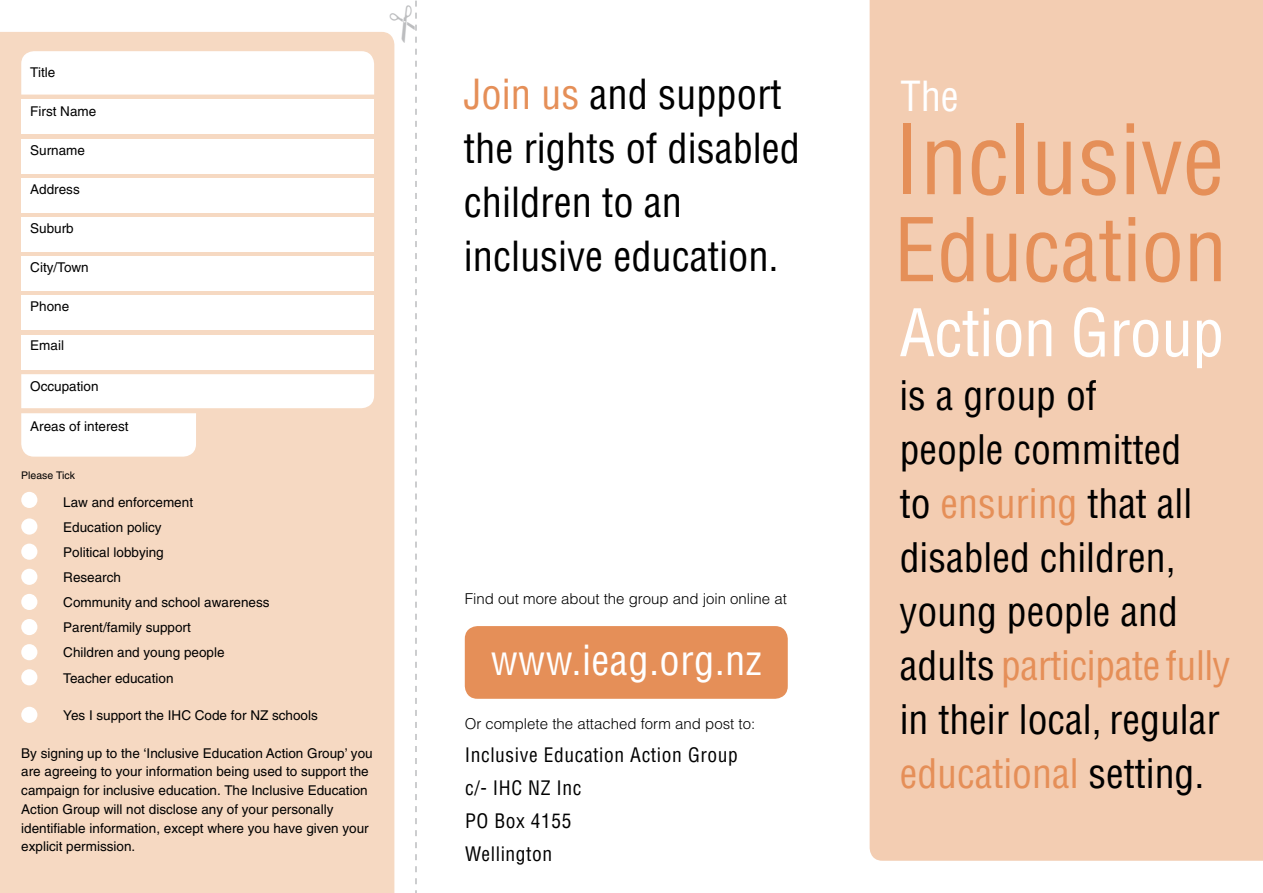
<style>
.page{position:relative;width:1263px;height:893px;background:#fff}
.page>*{position:absolute;margin:0;border:0;box-sizing:border-box;transform-origin:0 0}
.t1{font:condensed 94.5px "Helvetica";color:#e58f58}
.t2{font:condensed 85.5px "Helvetica";color:#e58f58}
.t3{font:condensed 63.9px "Helvetica";letter-spacing:-.01em;color:#fff}
.t4{font:condensed 40.5px/54px "Helvetica";color:#000}
.t5{font:condensed 40.5px "Helvetica";letter-spacing:.01em;color:#fff}
.t6{font:condensed 39.75px/54px "Helvetica";color:#000}
.t7{font:condensed 19.5px/33px "Helvetica";letter-spacing:.03em;color:#000}
.t8{font:300 15px "Helvetica";color:#000}
.t9{font:13.5px/25.2px "Helvetica";color:#000}
.t10{font:10.5px "Helvetica";color:#000}
.s1{color:#e58f58}
</style>
<div class="page">
<div style="left:870px;top:0;width:393px;height:861px;background:#f3cdb2"></div>
<div style="left:0;top:32px;width:390px;height:861px;background:#f6d9c2"></div>
<svg style="left:21px;top:51px;width:353px;height:44px"></svg>
<div style="left:21px;top:100px;width:353px;height:34px;background:#fff"></div>
<div style="left:21px;top:139px;width:353px;height:34px;background:#fff"></div>
<div style="left:21px;top:178px;width:353px;height:34px;background:#fff"></div>
<div style="left:21px;top:217px;width:353px;height:34px;background:#fff"></div>
<div style="left:21px;top:257px;width:353px;height:34px;background:#fff"></div>
<div style="left:21px;top:296px;width:353px;height:34px;background:#fff"></div>
<div style="left:21px;top:335px;width:353px;height:34px;background:#fff"></div>
<svg style="left:21px;top:374px;width:353px;height:83px"></svg>
<div style="left:21px;top:492px;width:16px;height:16px;background:#fff;border-radius:50%"></div>
<div style="left:21px;top:518px;width:16px;height:17px;background:#fff;border-radius:50%"></div>
<div style="left:21px;top:544px;width:16px;height:16px;background:#fff;border-radius:50%"></div>
<div style="left:21px;top:569px;width:16px;height:16px;background:#fff;border-radius:50%"></div>
<div style="left:21px;top:594px;width:16px;height:16px;background:#fff;border-radius:50%"></div>
<div style="left:21px;top:619px;width:16px;height:16px;background:#fff;border-radius:50%"></div>
<div style="left:21px;top:644px;width:16px;height:16px;background:#fff;border-radius:50%"></div>
<div style="left:21px;top:669px;width:16px;height:16px;background:#fff;border-radius:50%"></div>
<div style="left:21px;top:707px;width:16px;height:16px;background:#fff;border-radius:50%"></div>
<div style="left:465px;top:626px;width:323px;height:73px;background:#e58f58;border-radius:13px"></div>
<svg style="left:390px;top:0;width:27px;height:893px"></svg>
<p class="t9" style="left:30px;top:60px;width:27px">Title</p>
<p class="t9" style="left:30px;top:99px;width:68px">First Name</p>
<p class="t9" style="left:30px;top:138px;width:56px">Surname</p>
<p class="t9" style="left:30px;top:177px;width:51px">Address</p>
<p class="t9" style="left:30px;top:216px;width:45px">Suburb</p>
<p class="t9" style="left:30px;top:255px;width:60px">City/Town</p>
<p class="t9" style="left:30px;top:294px;width:41px">Phone</p>
<p class="t9" style="left:30px;top:333px;width:35px">Email</p>
<p class="t9" style="left:30px;top:374px;width:70px">Occupation</p>
<p class="t9" style="left:30px;top:414px;width:100px">Areas of interest</p>
<p class="t10" style="left:21px;top:469px;width:55px">Please Tick</p>
<p class="t9" style="left:63px;top:489px;width:208px">Law and enforcement<br>Education policy<br>Political lobbying<br>Research<br>Community and school awareness<br>Parent/family support<br>Children and young people<br>Teacher education</p>
<p class="t9" style="left:63px;top:703px;width:256px">Yes I support the IHC Code for NZ schools</p>
<p class="t9" style="left:21px;top:743px;width:353px;line-height:18.8px">By signing up to the ‘Inclusive Education Action Group’ you are agreeing to your information being used to support the campaign for inclusive education. The Inclusive Education Action Group will not disclose any of your personally identifiable information, except where you have given your explicit permission.</p>
<h3 class="t4" style="left:463px;top:66px;width:338px"><span class="s1">Join us</span> and support the rights of disabled children to an inclusive education.</h3>
<p class="t8" style="left:465px;top:589px;width:324px">Find out more about the group and join online at</p>
<h3 class="t5" style="left:491px;top:635px;width:272px">www.ieag.org.nz</h3>
<p class="t8" style="left:465px;top:714px;width:292px">Or complete the attached form and post to:</p>
<h3 class="t7" style="left:465px;top:738px;width:275px">Inclusive Education Action Group c/- IHC NZ Inc<br>PO Box 4155<br>Wellington</h3>
<h3 class="t5" style="left:900px;top:71px;width:60px">The</h3>
<h1 class="t1" style="left:894px;top:101px;width:332px">Inclusive</h1>
<h2 class="t2" style="left:894px;top:197px;width:334px">Education</h2>
<h3 class="t3" style="left:899px;top:293px;width:326px">Action Group</h3>
<h3 class="t6" style="left:899px;top:368px;width:333px">is a group of<br>people committed<br>to <span class="s1">ensuring</span> that all disabled children, young people and adults <span class="s1">participate fully </span>in their local, regular <span class="s1">educational</span> setting.</h3>
</div>
